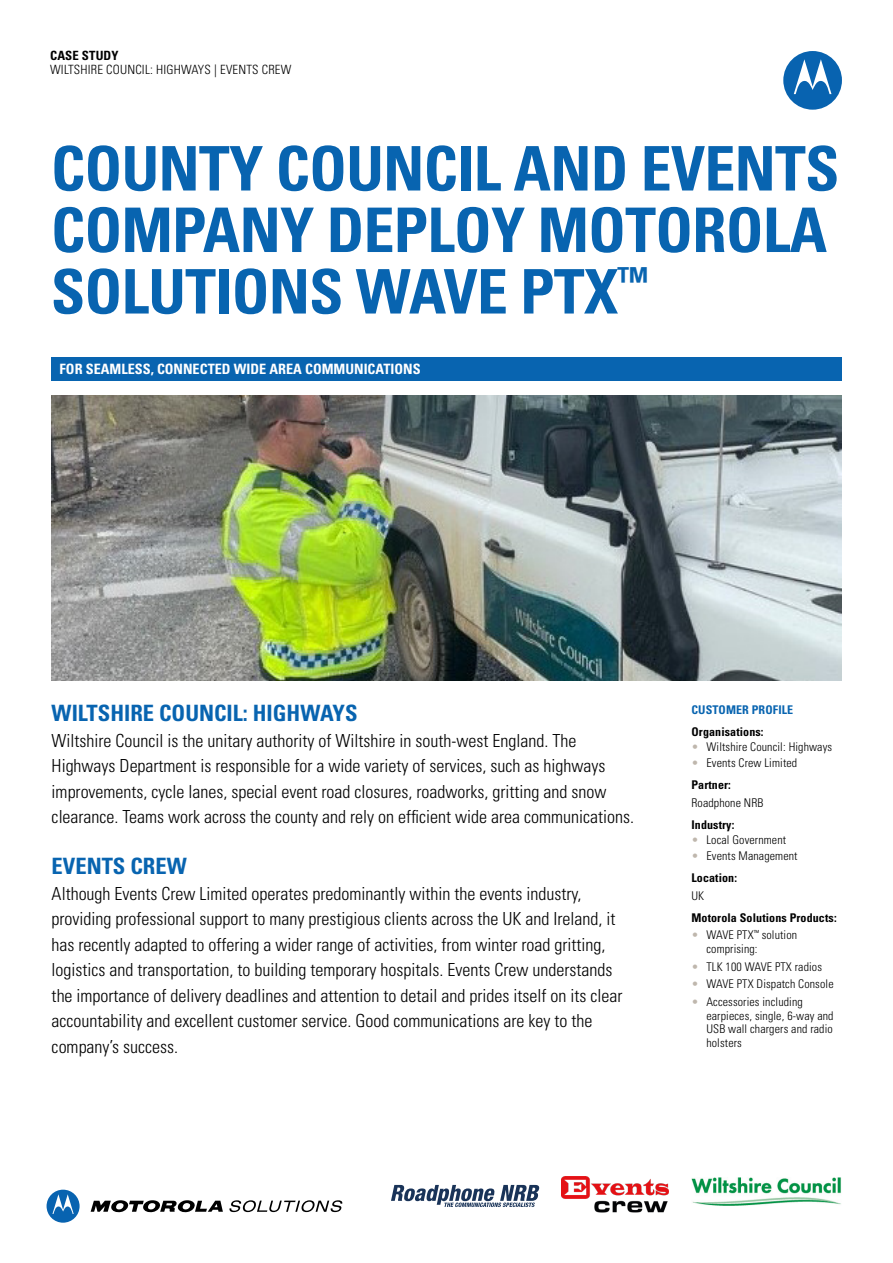
<style>
.page{position:relative;width:893px;height:1263px;background:#fff}
.page>*{position:absolute;margin:0;border:0;box-sizing:border-box;transform-origin:0 0}
.t1{font:700 condensed 61.5px/61.5px "Univers LT Std";letter-spacing:-.01em;color:#0864b0}
.t2{font:700 condensed 22.5px "Univers LT Std";color:#0864b0}
.t3{font:300 condensed 18px/25.5px "Univers LT Std";color:#000}
.t4{font:700 condensed 14.25px "Univers LT Std";color:#fff}
.t5{font:300 condensed 12.75px "Univers LT Std";letter-spacing:.015em;color:#000}
.t6{font:700 condensed 12.75px "Univers LT Std";letter-spacing:.01em;color:#000}
.t7{font:300 condensed 12px/13.5px "Univers LT Std";letter-spacing:.01em;color:#000}
.t8{font:700 condensed 12px "Univers LT Std";letter-spacing:.01em;color:#000}
.t9{font:700 condensed 12px "Univers LT Std";letter-spacing:.01em;color:#0864b0}
.s1{color:#bfb7ad}
.s2{font-weight:700}
</style>
<div class="page">
<div style="left:783px;top:51px;width:59px;height:59px;background:#0863b0;border-radius:50%"></div>
<svg style="left:794px;top:59px;width:37px;height:35px"></svg>
<svg style="left:91px;top:1200px;width:132px;height:13px"></svg>
<svg style="left:47px;top:1190px;width:33px;height:33px"></svg>
<svg style="left:229px;top:1200px;width:113px;height:12px"></svg>
<img style="left:51px;top:396px;width:791px;height:285px">
<div style="left:51px;top:357px;width:791px;height:23px;background:#0864b0"></div>
<img style="left:691px;top:1177px;width:150px;height:28px">
<img style="left:562px;top:1176px;width:107px;height:37px">
<svg style="left:391px;top:1185px;width:149px;height:22px"></svg>
<p class="t6" style="left:50px;top:48px;width:70px">CASE STUDY</p>
<p class="t5" style="left:50px;top:62px;width:243px">WILTSHIRE COUNCIL: HIGHWAYS | EVENTS CREW</p>
<h1 class="t1" style="left:51px;top:138px;width:790px">COUNTY COUNCIL AND EVENTS<br>COMPANY DEPLOY MOTOROLA<br>SOLUTIONS WAVE PTX<sup>™</sup></h1>
<p class="t4" style="left:60px;top:360px;width:362px">FOR SEAMLESS, CONNECTED WIDE AREA COMMUNICATIONS</p>
<p class="t2" style="left:52px;top:699px;width:307px">WILTSHIRE COUNCIL: HIGHWAYS</p>
<p class="t3" style="left:52px;top:728px;width:584px">Wiltshire Council is the unitary authority of Wiltshire in south-west England. The Highways Department is responsible for a wide variety of services, such as highways improvements, cycle lanes, special event road closures, roadworks, gritting and snow clearance. Teams work across the county and rely on efficient wide area communications.</p>
<p class="t2" style="left:52px;top:852px;width:137px">EVENTS CREW</p>
<p class="t3" style="left:52px;top:881px;width:572px">Although Events Crew Limited operates predominantly within the events industry, providing professional support to many prestigious clients across the UK and Ireland, it has recently adapted to offering a wider range of activities, from winter road gritting, logistics and transportation, to building temporary hospitals. Events Crew understands the importance of delivery deadlines and attention to detail and prides itself on its clear accountability and excellent customer service. Good communications are key to the company’s success.</p>
<p class="t9" style="left:691px;top:702px;width:103px">CUSTOMER PROFILE</p>
<p class="t8" style="left:691px;top:724px;width:74px">Organisations:</p>
<p class="t7" style="left:691px;top:740px;width:142px"><span class="s1">•</span> Wiltshire Council: Highways</p>
<p class="t7" style="left:691px;top:752px;width:107px;line-height:22px"><span class="s1">•</span> Events Crew Limited<br><span class="s2">Partner:</span></p>
<p class="t7" style="left:691px;top:796px;width:74px">Roadphone NRB</p>
<p class="t8" style="left:691px;top:817px;width:44px">Industry:</p>
<p class="t7" style="left:691px;top:833px;width:96px"><span class="s1">•</span> Local Government</p>
<p class="t7" style="left:691px;top:845px;width:108px;line-height:22px"><span class="s1">•</span> Events Management<br><span class="s2">Location:</span></p>
<p class="t7" style="left:691px;top:889px;width:14px">UK</p>
<p class="t8" style="left:691px;top:910px;width:147px">Motorola Solutions Products:</p>
<p class="t7" style="left:706px;top:928px;width:92px;text-indent:-15px"><span class="s1">•</span> WAVE PTX<sup>™</sup> solution comprising:</p>
<p class="t7" style="left:691px;top:960px;width:132px"><span class="s1">•</span> TLK 100 WAVE PTX radios</p>
<p class="t7" style="left:691px;top:977px;width:144px"><span class="s1">•</span> WAVE PTX Dispatch Console</p>
<p class="t7" style="left:706px;top:995px;width:129px;text-indent:-15px"><span class="s1">•</span> Accessories including earpieces, single, 6-way and<br>USB wall chargers and radio holsters</p>
</div>
